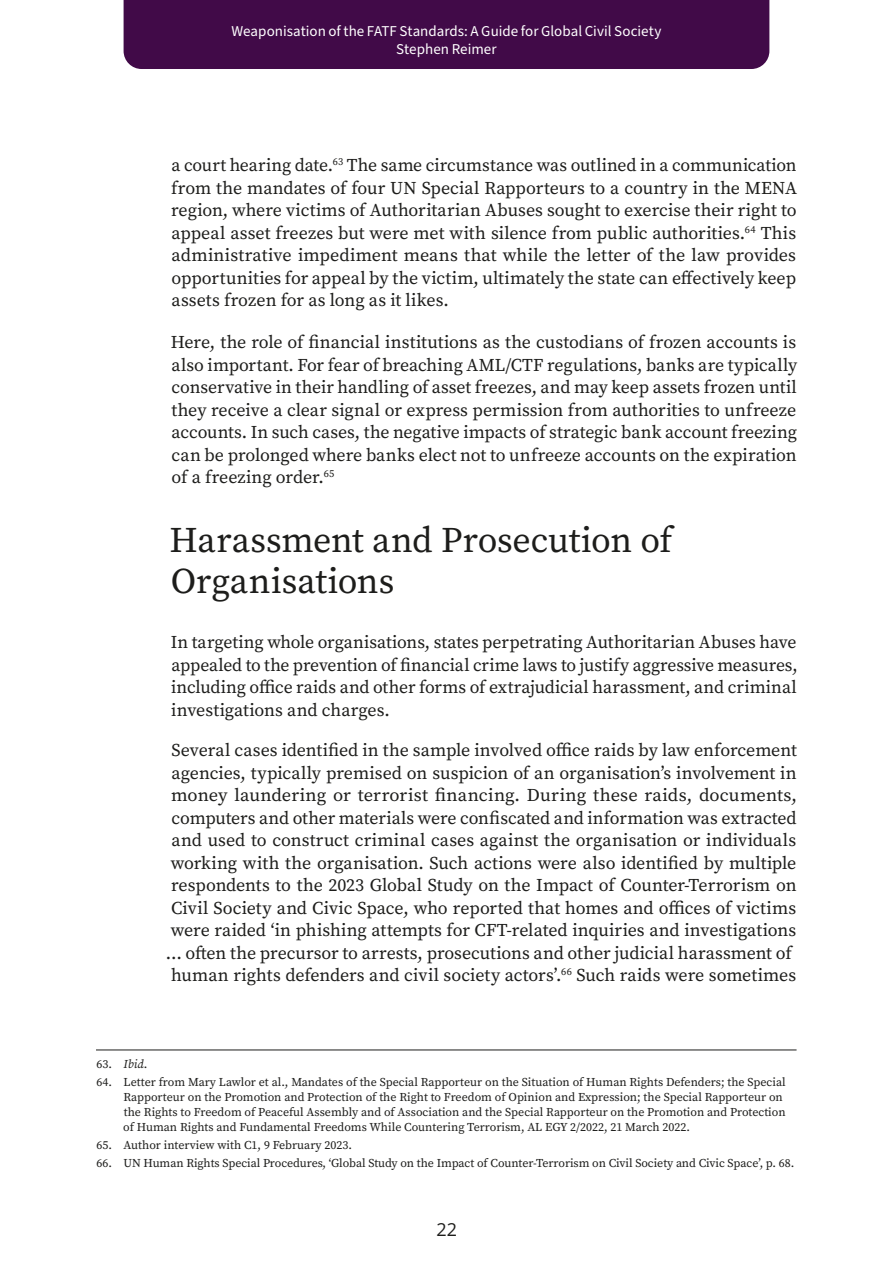
<style>
.page{position:relative;width:893px;height:1263px;background:#fff}
.page>*{position:absolute;margin:0;border:0;box-sizing:border-box;transform-origin:0 0}
.Heading_1{font:36px/40.5px "Source Serif Variable";letter-spacing:-.005em;color:#1d1d1b}
.t1{font:18px/22.5px "Source Serif Variable";letter-spacing:-.005em;color:#1d1d1b;text-align:justify}
.t2{font:18px "Open Sans";color:#1d1d1b}
.t3{font:15px/18px "Source Sans Pro";color:#fff;text-align:center}
.Footnote_Text{font:12px/15px "Source Serif Variable";color:#1d1d1b}
.s1{font-style:italic}
</style>
<div class="page">
<div style="left:124px;top:0;width:645px;height:69px;background:#410a48"></div>
<hr style="left:96px;top:1050px;width:700px;height:1px;background:#1d1d1b">
<p class="t3" style="left:232px;top:23px;width:431px">Weaponisation of the FATF Standards: A Guide for Global Civil Society<br>Stephen Reimer</p>
<p class="t1" style="left:171px;top:154px;width:627px">a court hearing date.<sup>63</sup> The same circumstance was outlined in a communication from the mandates of four UN Special Rapporteurs to a country in the MENA region, where victims of Authoritarian Abuses sought to exercise their right to appeal asset freezes but were met with silence from public authorities.<sup>64</sup> This administrative impediment means that while the letter of the law provides opportunities for appeal by the victim, ultimately the state can effectively keep assets frozen for as long as it likes.</p>
<p class="t1" style="left:171px;top:331px;width:628px">Here, the role of financial institutions as the custodians of frozen accounts is also important. For fear of breaching AML/CTF regulations, banks are typically conservative in their handling of asset freezes, and may keep assets frozen until they receive a clear signal or express permission from authorities to unfreeze accounts. In such cases, the negative impacts of strategic bank account freezing can be prolonged where banks elect not to unfreeze accounts on the expiration of a freezing order.<sup>65</sup></p>
<p class="Heading_1" style="left:169px;top:520px;width:504px">Harassment and Prosecution of<br>Organisations</p>
<p class="t1" style="left:171px;top:631px;width:628px">In targeting whole organisations, states perpetrating Authoritarian Abuses have appealed to the prevention of financial crime laws to justify aggressive measures, including office raids and other forms of extrajudicial harassment, and criminal investigations and charges.</p>
<p class="t1" style="left:166px;top:739px;width:633px;text-align:center">Several cases identified in the sample involved office raids by law enforcement agencies, typically premised on suspicion of an organisation’s involvement in money laundering or terrorist financing. During these raids, documents, computers and other materials were confiscated and information was extracted and used to construct criminal cases against the organisation or individuals working with the organisation. Such actions were also identified by multiple respondents to the 2023 Global Study on the Impact of Counter-Terrorism on Civil Society and Civic Space, who reported that homes and offices of victims were raided ‘in phishing attempts for CFT-related inquiries and investigations … often the precursor to arrests, prosecutions and other judicial harassment of human rights defenders and civil society actors’.<sup>66</sup> Such raids were sometimes</p>
<p class="Footnote_Text" style="left:97px;top:1056px;width:52px">63. <span class="s1">Ibid</span>.</p>
<p class="Footnote_Text" style="left:123px;top:1074px;width:664px;text-indent:-27px">64. Letter from Mary Lawlor et al., Mandates of the Special Rapporteur on the Situation of Human Rights Defenders; the Special Rapporteur on the Promotion and Protection of the Right to Freedom of Opinion and Expression; the Special Rapporteur on the Rights to Freedom of Peaceful Assembly and of Association and the Special Rapporteur on the Promotion and Protection of Human Rights and Fundamental Freedoms While Countering Terrorism, AL EGY 2/2022, 21 March 2022.</p>
<p class="Footnote_Text" style="left:97px;top:1137px;width:257px">65. Author interview with C1, 9 February 2023.</p>
<p class="Footnote_Text" style="left:97px;top:1155px;width:699px">66. UN Human Rights Special Procedures, ‘Global Study on the Impact of Counter-Terrorism on Civil Society and Civic Space’, p. 68.</p>
<p class="t2" style="left:436px;top:1217px;width:22px">22</p>
</div>
